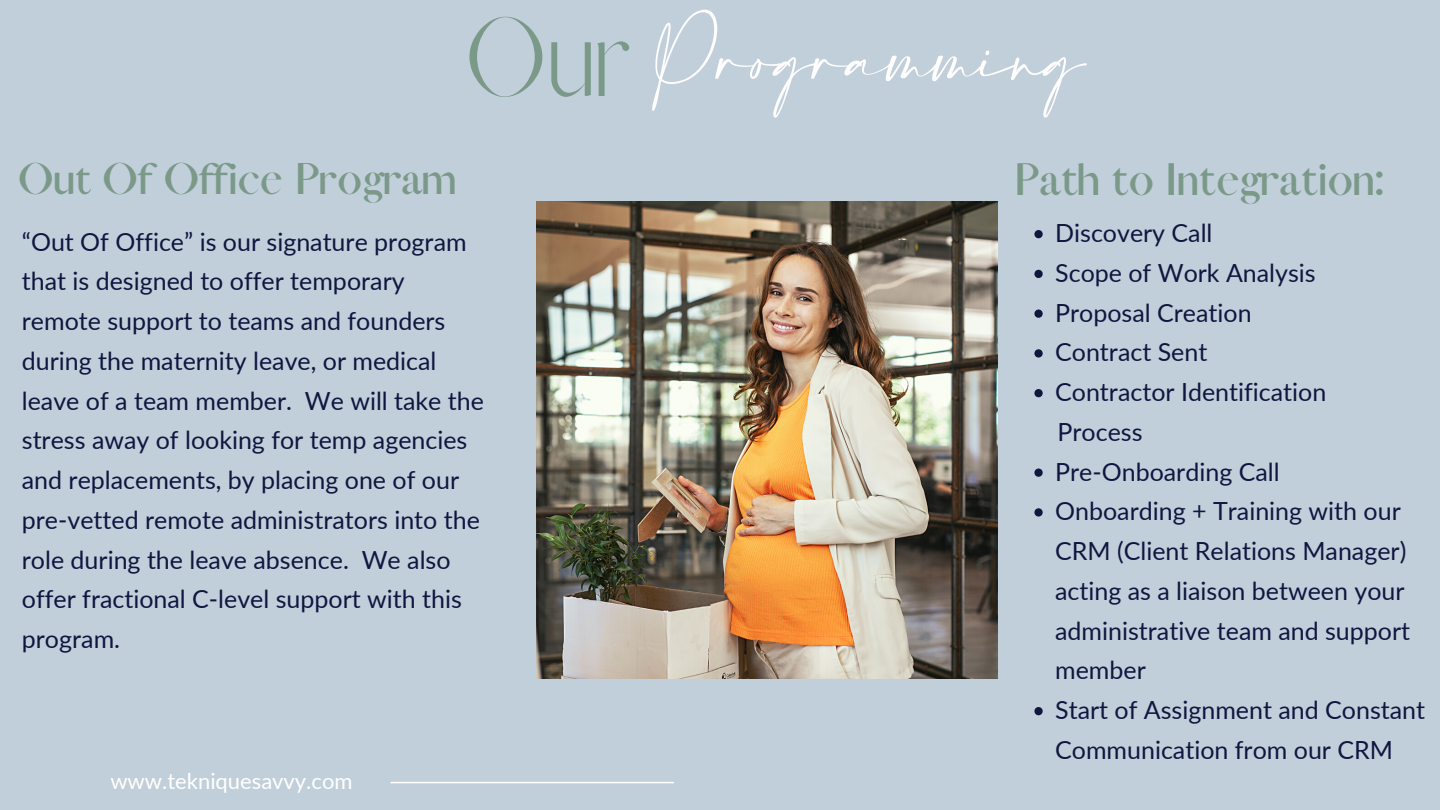
<style>
.page{position:relative;width:1440px;height:810px;background:#c1cfda}
.page>*{position:absolute;margin:0;border:0;box-sizing:border-box;transform-origin:0 0}
.t1{font:101px "Afrah";color:#7b9988}
.t2{font:51px "Amalfi Coast";color:#fffdfe}
.t3{font:700 41px "Afrah";color:#7b9988}
.t4{font:700 40px "Afrah";color:#7b9988}
.t5{font:25px/39.8px "Lato";color:#111640}
.t6{font:22px "Lato";color:#fff}
</style>
<div class="page">
<img style="left:536px;top:202px;width:462px;height:476px">
<svg style="left:1034px;top:230px;width:9px;height:8px"></svg>
<svg style="left:1034px;top:270px;width:9px;height:8px"></svg>
<svg style="left:1034px;top:310px;width:9px;height:8px"></svg>
<svg style="left:1034px;top:349px;width:9px;height:9px"></svg>
<svg style="left:1034px;top:389px;width:9px;height:8px"></svg>
<svg style="left:1034px;top:469px;width:9px;height:8px"></svg>
<svg style="left:1034px;top:508px;width:9px;height:9px"></svg>
<svg style="left:1034px;top:707px;width:9px;height:8px"></svg>
<hr style="left:391px;top:782px;width:283px;height:1px;background:#fff">
<p class="t1" style="left:464px;top:-6px;width:168px">Our</p>
<p class="t2" style="left:654px;top:31px;width:432px">Programming</p>
<p class="t4" style="left:18px;top:154px;width:440px">Out Of Office Program</p>
<p class="t5" style="left:22px;top:221px;width:464px">“Out Of Office” is our signature program that is designed to offer temporary remote support to teams and founders during the maternity leave, or medical leave of a team member. We will take the stress away of looking for temp agencies and replacements, by placing one of our pre-vetted remote administrators into the role during the leave absence. We also offer fractional C-level support with this program.</p>
<p class="t6" style="left:110px;top:768px;width:244px">www.tekniquesavvy.com</p>
<p class="t3" style="left:1013px;top:153px;width:369px">Path to Integration:</p>
<p class="t5" style="left:1055px;top:212px;width:159px">Discovery Call</p>
<p class="t5" style="left:1055px;top:252px;width:262px">Scope of Work Analysis</p>
<p class="t5" style="left:1055px;top:292px;width:198px">Proposal Creation</p>
<p class="t5" style="left:1055px;top:332px;width:154px">Contract Sent</p>
<p class="t5" style="left:1055px;top:371px;width:273px">Contractor Identification</p>
<p class="t5" style="left:1057px;top:411px;width:87px">Process</p>
<p class="t5" style="left:1055px;top:451px;width:226px">Pre-Onboarding Call</p>
<p class="t5" style="left:1055px;top:491px;width:356px">Onboarding + Training with our<br>CRM (Client Relations Manager) acting as a liaison between your administrative team and support member</p>
<p class="t5" style="left:1055px;top:689px;width:372px">Start of Assignment and Constant<br>Communication from our CRM</p>
</div>
